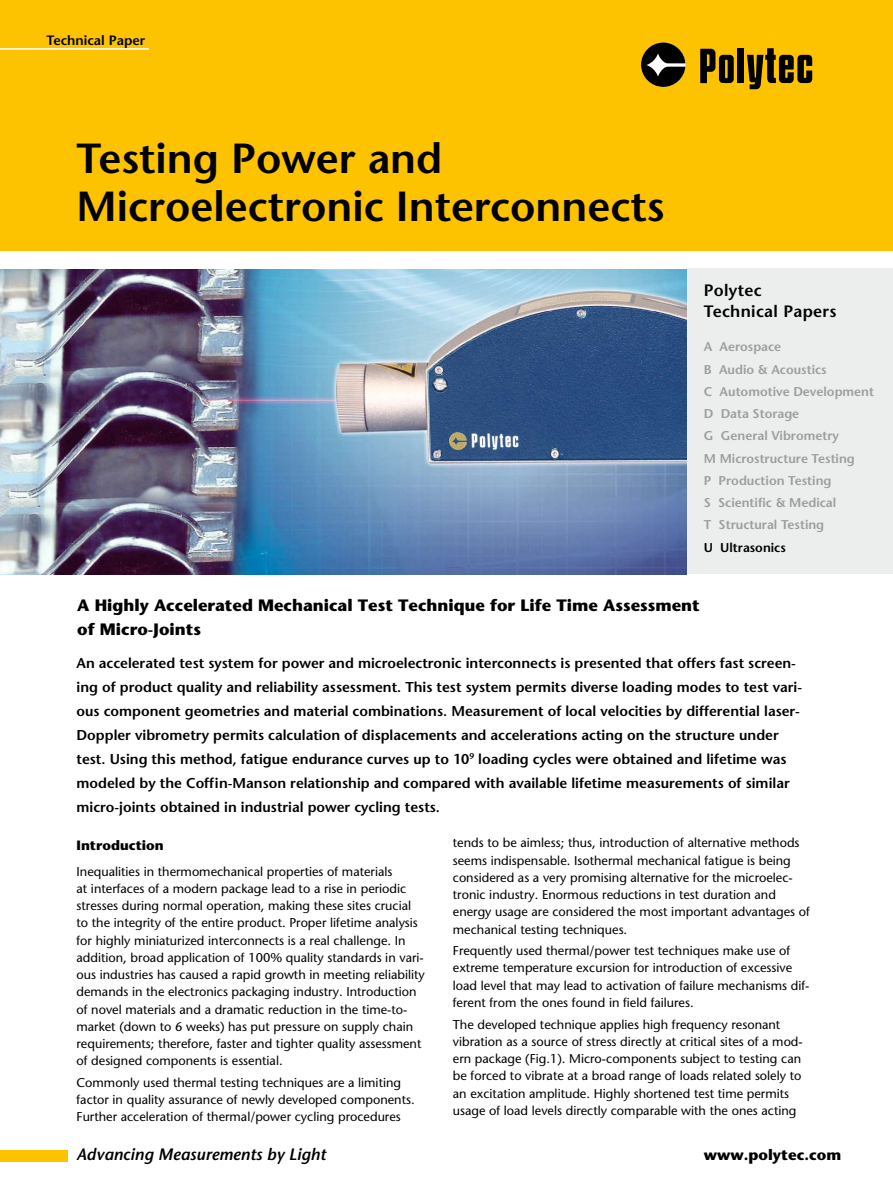
<style>
.page{position:relative;width:893px;height:1191px;background:#fff}
.page>*{position:absolute;margin:0;border:0;box-sizing:border-box;transform-origin:0 0}
.t1{font:600 42px/48px "Stone Sans LT";color:#000}
.t2{font:700 16.5px/24px "Stone Sans LT";color:#000}
.t3{font:italic 600 16.5px "Stone Sans LT";color:#000}
.t4{font:600 16.5px/21px "Stone Sans LT";letter-spacing:.02em;color:#000}
.t5{font:700 15px "Stone Sans LT";color:#000}
.t6{font:600 14.25px/24px "Stone Sans LT";color:#000}
.t7{font:600 13.5px "Stone Sans LT";color:#000}
.t8{font:700 13.5px "Stone Sans LT";color:#000}
.t9{font:12.75px/17.2px "Stone Sans LT";color:#000}
.t10{font:600 12.75px/22.2px "Stone Sans LT";color:#9c9d9f}
.t11{font:600 12.75px "Stone Sans LT";color:#000}
</style>
<div class="page">
<div style="left:687px;top:268px;width:206px;height:306px;background:#eceded"></div>
<div style="left:0;top:0;width:893px;height:251px;background:#fdc300"></div>
<div style="left:738px;top:48px;width:6px;height:35px;background:#000"></div>
<svg style="left:700px;top:49px;width:34px;height:34px"></svg>
<svg style="left:641px;top:43px;width:44px;height:44px"></svg>
<svg style="left:747px;top:48px;width:65px;height:41px"></svg>
<hr style="left:0;top:48px;width:149px;height:2px;background:#fff">
<img style="left:0;top:269px;width:687px;height:305px">
<div style="left:0;top:1150px;width:68px;height:11px;background:#fdc300"></div>
<p class="t7" style="left:46px;top:32px;width:100px">Technical Paper</p>
<h1 class="t1" style="left:77px;top:134px;width:590px">Testing Power and<br>Microelectronic Interconnects</h1>
<p class="t4" style="left:704px;top:279px;width:134px">Polytec<br>Technical Papers</p>
<p class="t10" style="left:704px;top:336px;width:172px">A Aerospace<br>B Audio &amp; Acoustics<br>C Automotive Development<br>D Data Storage<br>G General Vibrometry<br>M Microstructure Testing<br>P Production Testing<br>S Scientific &amp; Medical<br>T Structural Testing</p>
<p class="t11" style="left:704px;top:539px;width:84px">U Ultrasonics</p>
<p class="t2" style="left:77px;top:593px;width:624px">A Highly Accelerated Mechanical Test Technique for Life Time Assessment of Micro-Joints</p>
<p class="t6" style="left:77px;top:650px;width:727px">An accelerated test system for power and microelectronic interconnects is presented that offers fast screen&shy;ing of product quality and reliability assessment. This test system permits diverse loading modes to test vari&shy;ous component geometries and material combinations. Measurement of local velocities by differential laser-Doppler vibrometry permits calculation of displacements and accelerations acting on the structure under test. Using this method, fatigue endurance curves up to 10<sup>9</sup> loading cycles were obtained and lifetime was modeled by the Coffin-Manson relationship and compared with available lifetime measurements of similar micro-joints obtained in industrial power cycling tests.</p>
<p class="t8" style="left:77px;top:837px;width:89px">Introduction</p>
<p class="t9" style="left:77px;top:862px;width:350px">Inequalities in thermomechanical properties of materials<br>at interfaces of a modern package lead to a rise in periodic stresses during normal operation, making these sites crucial to the integrity of the entire product. Proper lifetime analysis for highly miniaturized interconnects is a real challenge. In addition, broad application of 100% quality standards in vari&shy;ous industries has caused a rapid growth in meeting reliability demands in the electronics packaging industry. Introduction of novel materials and a dramatic reduction in the time-to&shy;market (down to 6 weeks) has put pressure on supply chain requirements; therefore, faster and tighter quality assessment of designed components is essential.</p>
<p class="t9" style="left:77px;top:1074px;width:340px">Commonly used thermal testing techniques are a limiting factor in quality assurance of newly developed components.<br>Further acceleration of thermal/power cycling procedures</p>
<p class="t9" style="left:453px;top:834px;width:359px">tends to be aimless; thus, introduction of alternative methods seems indispensable. Isothermal mechanical fatigue is being considered as a very promising alternative for the microelec&shy;tronic industry. Enormous reductions in test duration and energy usage are considered the most important advantages of mechanical testing techniques.</p>
<p class="t9" style="left:453px;top:942px;width:358px">Frequently used thermal/power test techniques make use of extreme temperature excursion for introduction of excessive load level that may lead to activation of failure mechanisms dif&shy;ferent from the ones found in field failures.</p>
<p class="t9" style="left:453px;top:1015px;width:351px">The developed technique applies high frequency resonant vibration as a source of stress directly at critical sites of a mod&shy;ern package (Fig.1). Micro-components subject to testing can be forced to vibrate at a broad range of loads related solely to an excitation amplitude. Highly shortened test time permits usage of load levels directly comparable with the ones acting</p>
<p class="t3" style="left:77px;top:1144px;width:251px">Advancing Measurements by Light</p>
<p class="t5" style="left:704px;top:1145px;width:139px">www.polytec.com</p>
</div>
